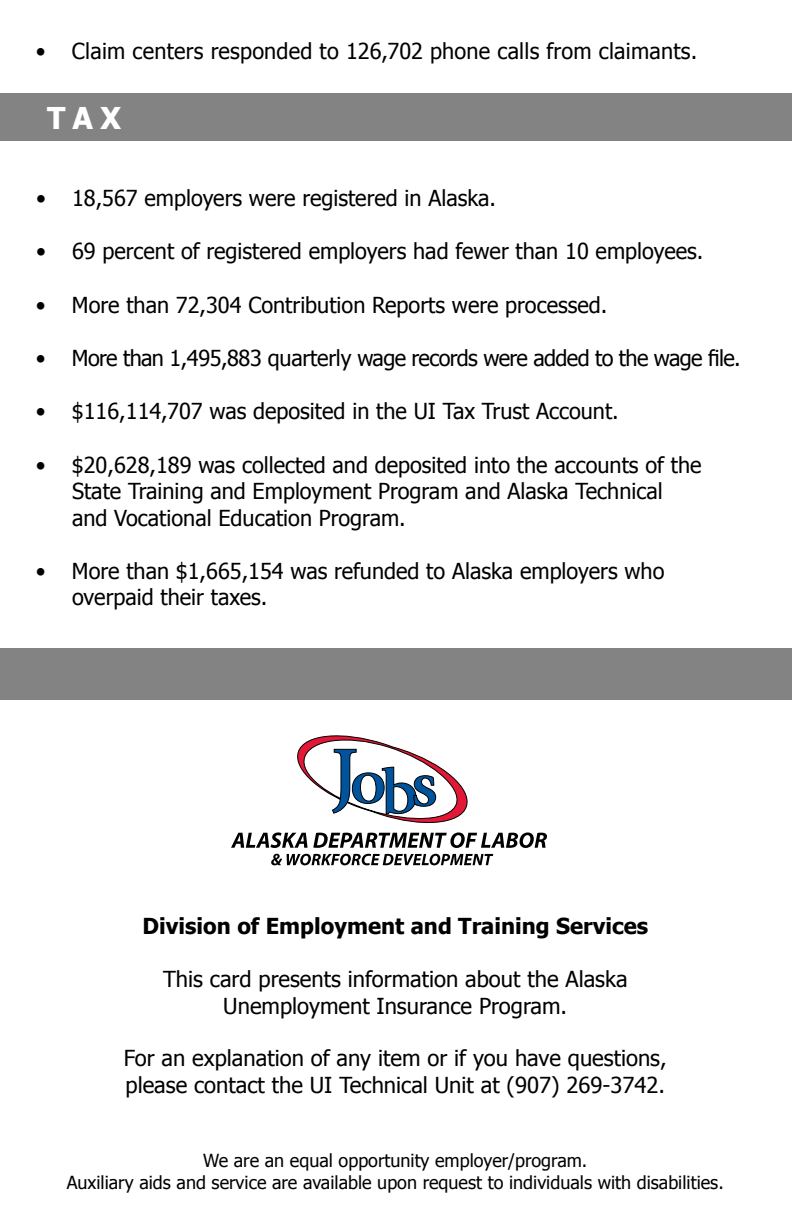
<style>
.page{position:relative;width:792px;height:1224px;background:#fff}
.page>*{position:absolute;margin:0;border:0;box-sizing:border-box;transform-origin:0 0}
.t1{font:700 30px "Tahoma";color:#fff}
.t2{font:22px/26.4px "Tahoma";color:#000}
.t3{font:22px "Tahoma";letter-spacing:-.03em;color:#000}
.t4{font:700 22px "Tahoma";color:#000}
.t5{font:18px/21.6px "Tahoma";color:#000;text-align:center}
</style>
<div class="page">
<div style="left:0;top:93px;width:792px;height:47px;background:#838383"></div>
<div style="left:0;top:648px;width:792px;height:52px;background:#838383"></div>
<svg style="left:271px;top:854px;width:222px;height:11px"></svg>
<svg style="left:231px;top:736px;width:316px;height:112px"></svg>
<p class="t2" style="left:36px;top:37px;width:663px">• Claim centers responded to 126,702 phone calls from claimants.</p>
<h1 class="t1" style="left:47px;top:97px;width:75px">TAX</h1>
<p class="t2" style="left:36px;top:184px;width:462px">• 18,567 employers were registered in Alaska.</p>
<p class="t2" style="left:36px;top:237px;width:669px">• 69 percent of registered employers had fewer than 10 employees.</p>
<p class="t2" style="left:36px;top:290px;width:573px">• More than 72,304 Contribution Reports were processed.</p>
<p class="t3" style="left:36px;top:343px;width:706px">• More than 1,495,883 quarterly wage records were added to the wage file.</p>
<p class="t2" style="left:36px;top:397px;width:584px">• $116,114,707 was deposited in the UI Tax Trust Account.</p>
<p class="t2" style="left:72px;top:451px;width:631px;text-indent:-36px">• $20,628,189 was collected and deposited into the accounts of the<br>State Training and Employment Program and Alaska Technical and Vocational Education Program.</p>
<p class="t2" style="left:72px;top:557px;width:594px;text-indent:-36px">• More than $1,665,154 was refunded to Alaska employers who overpaid their taxes.</p>
<p class="t4" style="left:143px;top:911px;width:507px">Division of Employment and Training Services</p>
<p class="t2" style="left:163px;top:965px;width:466px;text-align:center">This card presents information about the Alaska<br>Unemployment Insurance Program.</p>
<p class="t2" style="left:124px;top:1044px;width:544px">For an explanation of any item or if you have questions, please contact the UI Technical Unit at (907) 269-3742.</p>
<p class="t5" style="left:67px;top:1149px;width:658px">We are an equal opportunity employer/program.<br>Auxiliary aids and service are available upon request to individuals with disabilities.</p>
</div>
